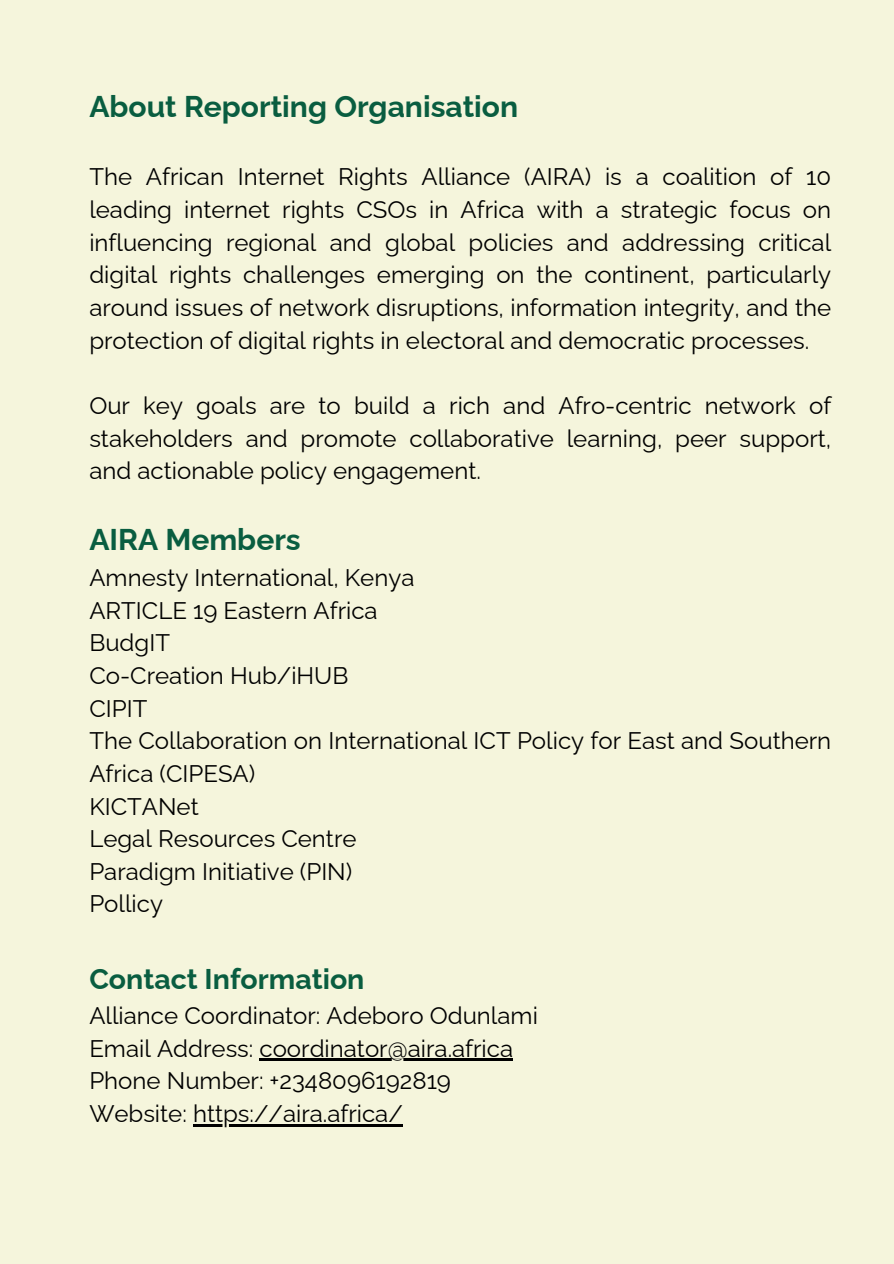
<style>
.page{position:relative;width:894px;height:1264px;background:#fff}
.page>*{position:absolute;margin:0;border:0;box-sizing:border-box;transform-origin:0 0}
.t1{font:700 30px "Raleway";color:#095d40}
.t2{font:700 28.5px "Raleway";color:#095d40}
.t3{font:24px/32.7px "Raleway";color:#000;text-align:justify}
</style>
<div class="page">
<div style="left:0;top:0;width:893px;height:1263px;background:#f5f5dc"></div>
<hr style="left:259px;top:1058px;width:254px;height:3px;background:#000">
<hr style="left:193px;top:1124px;width:210px;height:2px;background:#000">
<h1 class="t1" style="left:89px;top:88px;width:430px">About Reporting Organisation</h1>
<p class="t3" style="left:89px;top:160px;width:743px">The African Internet Rights Alliance (AIRA) is a coalition of 10 leading internet rights CSOs in Africa with a strategic focus on influencing regional and global policies and addressing critical digital rights challenges emerging on the continent, particularly around issues of network disruptions, information integrity, and the protection of digital rights in electoral and democratic processes.</p>
<p class="t3" style="left:89px;top:389px;width:743px">Our key goals are to build a rich and Afro-centric network of stakeholders and promote collaborative learning, peer support, and actionable policy engagement.</p>
<p class="t1" style="left:89px;top:522px;width:213px">AIRA Members</p>
<p class="t3" style="left:89px;top:561px;width:326px">Amnesty International, Kenya</p>
<p class="t3" style="left:89px;top:594px;width:290px">ARTICLE 19 Eastern Africa</p>
<p class="t3" style="left:89px;top:626px;width:82px">BudgIT</p>
<p class="t3" style="left:89px;top:659px;width:260px">Co-Creation Hub/iHUB</p>
<p class="t3" style="left:89px;top:691px;width:59px">CIPIT</p>
<p class="t3" style="left:89px;top:724px;width:743px">The Collaboration on International ICT Policy for East and Southern<br>Africa (CIPESA)</p>
<p class="t3" style="left:89px;top:789px;width:111px">KICTANet</p>
<p class="t3" style="left:89px;top:822px;width:268px">Legal Resources Centre</p>
<p class="t3" style="left:89px;top:855px;width:264px">Paradigm Initiative (PIN)</p>
<p class="t3" style="left:89px;top:887px;width:75px">Pollicy</p>
<p class="t2" style="left:89px;top:962px;width:276px">Contact Information</p>
<p class="t3" style="left:89px;top:999px;width:450px">Alliance Coordinator: Adeboro Odunlami</p>
<p class="t3" style="left:89px;top:1031px;width:425px">Email Address: coordinator@aira.africa</p>
<p class="t3" style="left:89px;top:1064px;width:363px">Phone Number: +2348096192819</p>
<p class="t3" style="left:89px;top:1096px;width:315px">Website: https://aira.africa/</p>
</div>
